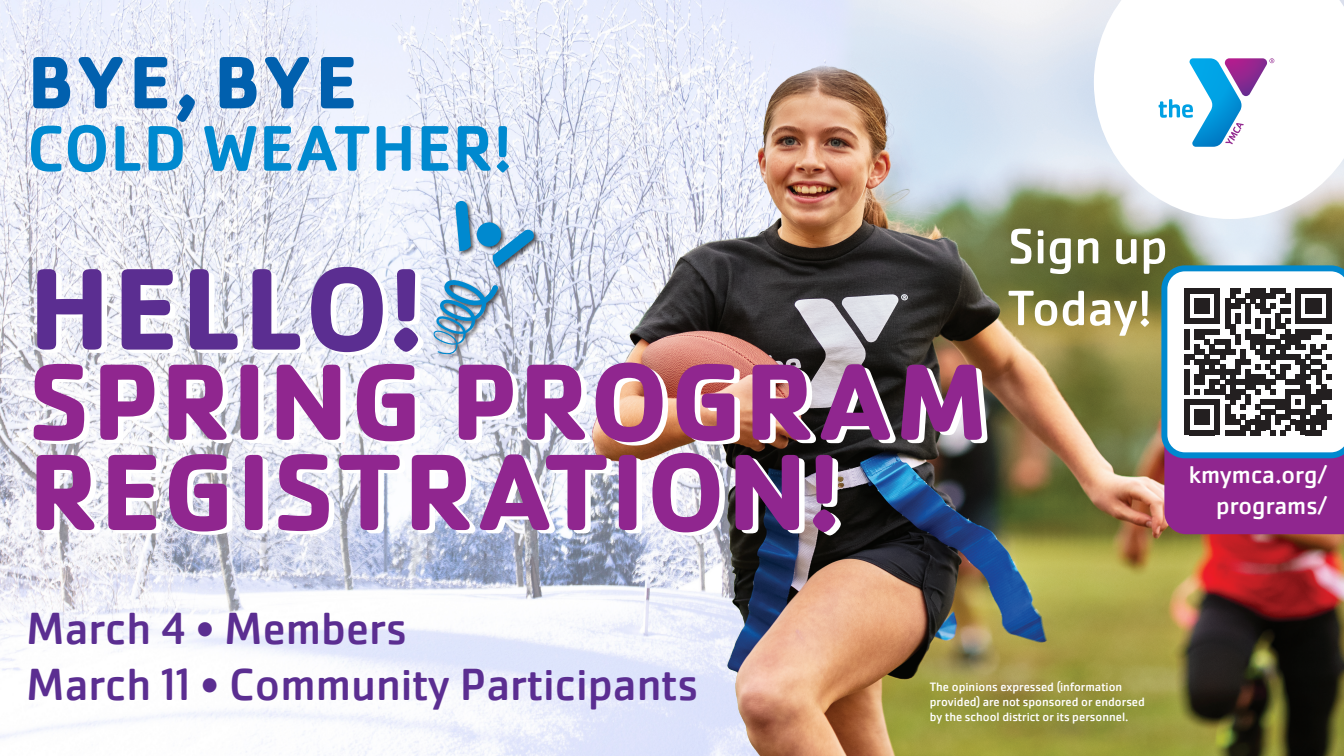
<style>
.page{position:relative;width:1344px;height:756px;background:#fff}
.page>*{position:absolute;margin:0;border:0;box-sizing:border-box;transform-origin:0 0}
.t1{font:700 120.4px "Cachet Pro";letter-spacing:.015em;color:#5b2e91}
.t2{font:700 112.49px "Cachet Pro";letter-spacing:.02em;color:#90268f}
.t3{font:700 76.86px "Cachet Pro";letter-spacing:.08em;color:#0160ae}
.t4{font:500 66.81px "Cachet Pro";letter-spacing:.02em;color:#0089cf}
.t5{font:51.48px/61.8px "Cachet Pro";color:#fff}
.t6{font:46.79px "Cachet Pro";color:#5b2e91}
.t7{font:25.2px/30.2px "Cachet Pro";color:#fff;text-align:right}
.t8{font:12.6px/15.1px "Cachet Pro";color:#fff}
</style>
<div class="page">
<img style="left:0;top:0;width:584px;height:756px">
<img style="left:584px;top:0;width:760px;height:756px">
<svg style="left:1094px;top:0;width:250px;height:219px"></svg>
<svg style="left:1159px;top:58px;width:115px;height:89px"></svg>
<div style="left:432px;top:199px;width:108px;height:161px;background:#231f20;opacity:.75"></div>
<svg style="left:433px;top:279px;width:65px;height:77px;background:#99bcd5"></svg>
<svg style="left:455px;top:201px;width:80px;height:66px;background:#90bcda"></svg>
<div style="left:1164px;top:458px;width:180px;height:76px;background:#90268f"></div>
<svg style="left:1161px;top:265px;width:183px;height:193px"></svg>
<p class="t3" style="left:28px;top:35px;width:331px">BYE, BYE</p>
<p class="t4" style="left:27px;top:110px;width:486px">COLD WEATHER!</p>
<p class="t1" style="left:28px;top:234px;width:397px">HELLO!</p>
<p class="t2" style="left:28px;top:332px;width:961px">SPRING PROGRAM</p>
<p class="t2" style="left:28px;top:422px;width:814px">REGISTRATION!</p>
<p class="t5" style="left:1008px;top:216px;width:161px">Sign up<br>Today!</p>
<p class="t7" style="left:1189px;top:460px;width:140px">kmymca.org/ programs/</p>
<p class="t6" style="left:26px;top:601px;width:382px">March 4 • Members</p>
<p class="t6" style="left:26px;top:657px;width:673px">March 11 • Community Participants</p>
<p class="t8" style="left:930px;top:679px;width:217px">The opinions expressed (information provided) are not sponsored or endorsed by the school district or its personnel.</p>
</div>
